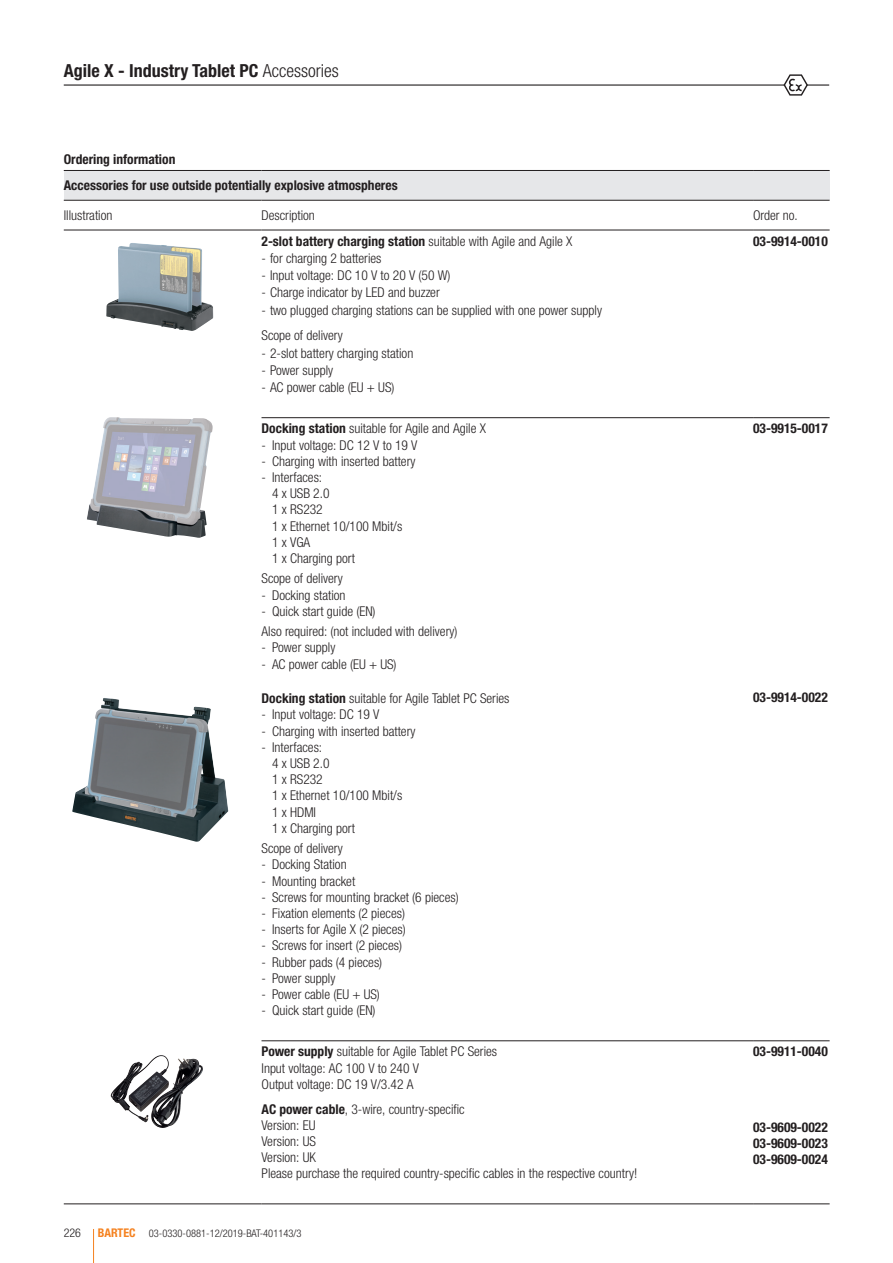
<style>
.page{position:relative;width:893px;height:1263px;background:#fff}
.page>*{position:absolute;margin:0;border:0;box-sizing:border-box;transform-origin:0 0}
.t1{font:700 condensed 18px "Helvetica Neue LTW1 G";color:#231f20}
.t2{font:300 condensed 13.5px/16.2px "Helvetica Neue LTW1 G";color:#231f20}
.t3{font:700 condensed 13.5px/16.2px "Helvetica Neue LTW1 G";color:#231f20;text-align:justify}
.t4{font:700 condensed 12px "Helvetica Neue LTW1 G";color:#f58220}
.t5{font:300 condensed 12px "Helvetica Neue LTW1 G";color:#231f20}
.t6{font:300 condensed 10.5px "Helvetica Neue LTW1 G";color:#231f20}
.s1{font-weight:300}
.s2{font-weight:700}
</style>
<div class="page">
<hr style="left:64px;top:84px;width:765px;height:2px;background:#231f20">
<svg style="left:783px;top:74px;width:25px;height:22px"></svg>
<hr style="left:93px;top:1229px;width:1px;height:34px;background:#f58220">
<img style="left:106px;top:243px;width:107px;height:88px">
<img style="left:87px;top:417px;width:126px;height:121px">
<img style="left:72px;top:698px;width:156px;height:144px">
<img style="left:111px;top:1055px;width:49px;height:64px">
<div style="left:64px;top:170px;width:766px;height:30px;background:#e6e7e9"></div>
<hr style="left:64px;top:1203px;width:197px;height:1px;background:#231f20">
<hr style="left:261px;top:1203px;width:492px;height:1px;background:#231f20">
<hr style="left:753px;top:1203px;width:77px;height:1px;background:#231f20">
<hr style="left:64px;top:170px;width:197px;height:1px;background:#231f20">
<hr style="left:261px;top:170px;width:492px;height:1px;background:#231f20">
<hr style="left:753px;top:170px;width:77px;height:1px;background:#231f20">
<hr style="left:64px;top:200px;width:197px;height:1px;background:#231f20">
<hr style="left:261px;top:200px;width:492px;height:1px;background:#231f20">
<hr style="left:753px;top:200px;width:77px;height:1px;background:#231f20">
<hr style="left:261px;top:230px;width:492px;height:1px;background:#231f20">
<hr style="left:753px;top:230px;width:77px;height:1px;background:#231f20">
<hr style="left:261px;top:417px;width:492px;height:1px;background:#231f20">
<hr style="left:753px;top:417px;width:77px;height:1px;background:#231f20">
<hr style="left:261px;top:1040px;width:492px;height:1px;background:#231f20">
<hr style="left:753px;top:1040px;width:77px;height:1px;background:#231f20">
<hr style="left:64px;top:230px;width:197px;height:1px;background:#231f20">
<p class="t1" style="left:64px;top:59px;width:276px">Agile X - Industry Tablet PC <span class="s1">Accessories</span></p>
<p class="t3" style="left:64px;top:152px;width:113px">Ordering information</p>
<p class="t3" style="left:64px;top:177px;width:335px">Accessories for use outside potentially explosive atmospheres</p>
<p class="t2" style="left:64px;top:207px;width:50px">Illustration</p>
<p class="t2" style="left:261px;top:207px;width:55px">Description</p>
<p class="t2" style="left:753px;top:207px;width:46px">Order no.</p>
<p class="t3" style="left:261px;top:233px;width:312px">2-slot battery charging station <span class="s1">suitable with Agile and Agile X</span></p>
<p class="t2" style="left:261px;top:250px;width:121px">- for charging 2 batteries</p>
<p class="t2" style="left:261px;top:267px;width:190px">- Input voltage: DC 10 V to 20 V (50 W)</p>
<p class="t2" style="left:261px;top:285px;width:180px">- Charge indicator by LED and buzzer</p>
<p class="t2" style="left:261px;top:302px;width:342px">- two plugged charging stations can be supplied with one power supply</p>
<p class="t2" style="left:261px;top:328px;width:83px">Scope of delivery</p>
<p class="t2" style="left:261px;top:345px;width:153px">- 2-slot battery charging station</p>
<p class="t2" style="left:261px;top:362px;width:73px">- Power supply</p>
<p class="t2" style="left:261px;top:379px;width:134px">- AC power cable (EU + US)</p>
<p class="t3" style="left:753px;top:233px;width:76px">03-9914-0010</p>
<p class="t2" style="left:261px;top:421px;width:226px"><span class="s2">Docking station</span> suitable for Agile and Agile X</p>
<p class="t2" style="left:261px;top:437px;width:157px">- Input voltage: DC 12 V to 19 V</p>
<p class="t2" style="left:261px;top:453px;width:156px">- Charging with inserted battery</p>
<p class="t2" style="left:272px;top:469px;width:132px;text-indent:-11px">- Interfaces:<br>4 x USB 2.0<br>1 x RS232<br>1 x Ethernet 10/100 Mbit/s<br>1 x VGA<br>1 x Charging port</p>
<p class="t2" style="left:261px;top:571px;width:83px">Scope of delivery</p>
<p class="t2" style="left:261px;top:587px;width:86px">- Docking station</p>
<p class="t2" style="left:261px;top:603px;width:116px">- Quick start guide (EN)</p>
<p class="t2" style="left:261px;top:623px;width:198px">Also required: (not included with delivery)</p>
<p class="t2" style="left:261px;top:640px;width:75px">- Power supply</p>
<p class="t2" style="left:261px;top:656px;width:137px">- AC power cable (EU + US)</p>
<p class="t2" style="left:261px;top:690px;width:249px"><span class="s2">Docking station</span> suitable for Agile Tablet PC Series</p>
<p class="t2" style="left:261px;top:707px;width:119px">- Input voltage: DC 19 V</p>
<p class="t2" style="left:261px;top:723px;width:156px">- Charging with inserted battery</p>
<p class="t2" style="left:272px;top:739px;width:132px;text-indent:-11px">- Interfaces:<br>4 x USB 2.0<br>1 x RS232<br>1 x Ethernet 10/100 Mbit/s<br>1 x HDMI<br>1 x Charging port</p>
<p class="t2" style="left:261px;top:840px;width:83px">Scope of delivery</p>
<p class="t2" style="left:261px;top:857px;width:87px">- Docking Station</p>
<p class="t2" style="left:261px;top:873px;width:95px">- Mounting bracket</p>
<p class="t2" style="left:261px;top:889px;width:199px">- Screws for mounting bracket (6 pieces)</p>
<p class="t2" style="left:261px;top:905px;width:145px">- Fixation elements (2 pieces)</p>
<p class="t2" style="left:261px;top:921px;width:146px">- Inserts for Agile X (2 pieces)</p>
<p class="t2" style="left:261px;top:938px;width:142px">- Screws for insert (2 pieces)</p>
<p class="t2" style="left:261px;top:954px;width:122px">- Rubber pads (4 pieces)</p>
<p class="t2" style="left:261px;top:970px;width:75px">- Power supply</p>
<p class="t2" style="left:261px;top:986px;width:120px">- Power cable (EU + US)</p>
<p class="t2" style="left:261px;top:1002px;width:116px">- Quick start guide (EN)</p>
<p class="t2" style="left:261px;top:1044px;width:237px"><span class="s2">Power supply</span> suitable for Agile Tablet PC Series<br>Input voltage: AC 100 V to 240 V<br>Output voltage: DC 19 V/3.42 A</p>
<p class="t2" style="left:261px;top:1101px;width:205px"><span class="s2">AC power cable</span>, 3-wire, country-specific<br>Version: EU<br>Version: US<br>Version: UK</p>
<p class="t2" style="left:261px;top:1165px;width:377px">Please purchase the required country-specific cables in the respective country!</p>
<p class="t5" style="left:64px;top:1226px;width:19px">226</p>
<p class="t4" style="left:98px;top:1226px;width:39px">BARTEC</p>
<p class="t6" style="left:149px;top:1227px;width:154px">03-0330-0881-12/2019-BAT-401143/3</p>
<p class="t3" style="left:753px;top:420px;width:76px">03-9915-0017</p>
<p class="t3" style="left:753px;top:689px;width:76px">03-9914-0022</p>
<p class="t3" style="left:753px;top:1043px;width:76px">03-9911-0040</p>
<p class="t3" style="left:753px;top:1119px;width:76px">03-9609-0022<br>03-9609-0023<br>03-9609-0024</p>
</div>
